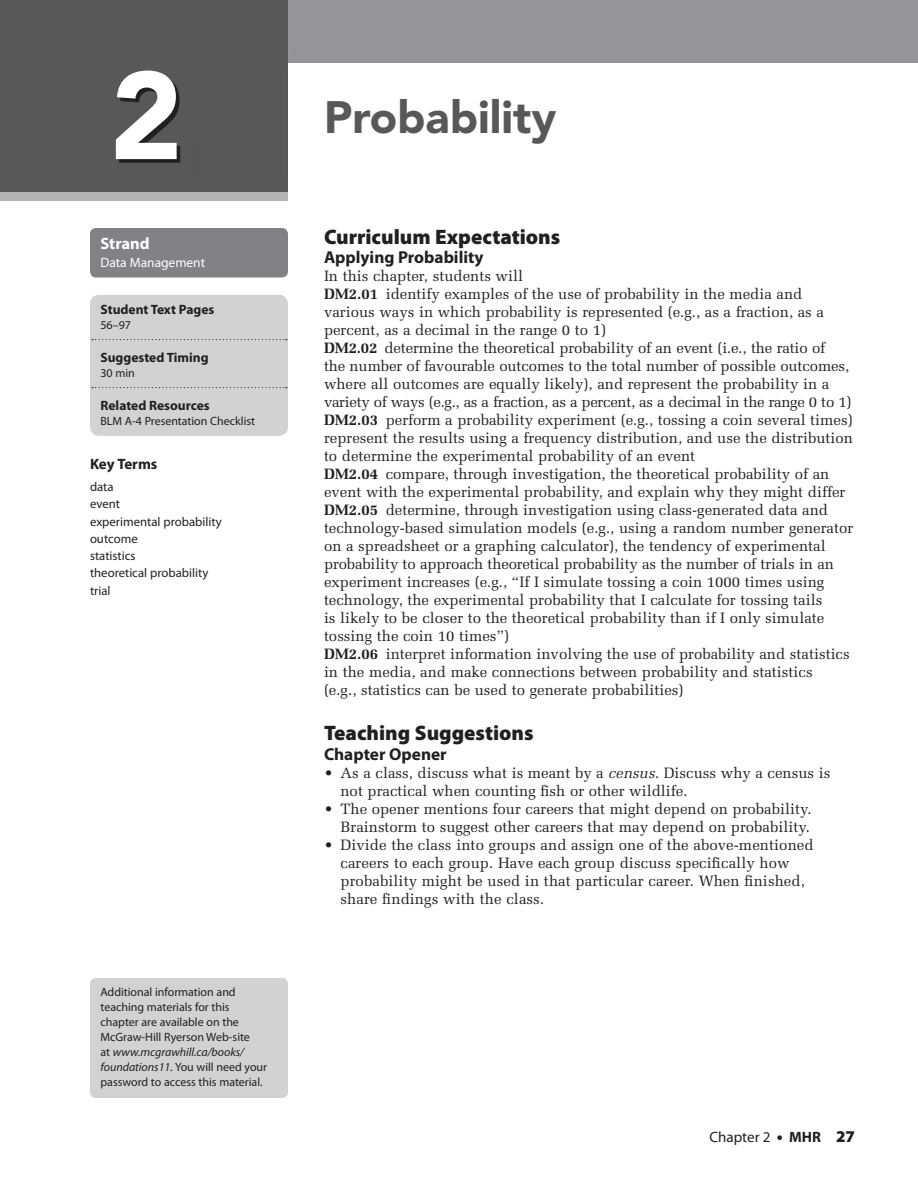
<style>
.page{position:relative;width:918px;height:1188px;background:#fff}
.page>*{position:absolute;margin:0;border:0;box-sizing:border-box;transform-origin:0 0}
.t1{font:900 123px "Avenir";color:#fff}
.t2{font:900 45px "Avenir";color:#57585a}
.t3{font:900 21px "Myriad Pro";color:#231f20}
.t4{font:700 17.25px "Myriad Pro";color:#231f20}
.t5{font:700 16.5px "Myriad Pro";color:#fff}
.t6{font:15px/18px "Melior";color:#231f20}
.t7{font:15px "Myriad";color:#231f20}
.t8{font:700 15px "Myriad Pro";letter-spacing:-.005em;color:#231f20}
.t9{font:700 13.5px "Myriad Pro";color:#231f20}
.t10{font:13.5px "Myriad Pro";letter-spacing:-.005em;color:#fff}
.t11{font:12.75px/17.2px "Myriad Pro";color:#231f20}
.t12{font:12px/15px "Myriad Pro";letter-spacing:-.005em;color:#231f20}
.s1{font-style:italic}
.s2{font-weight:700}
.s3{font-family:"Myriad Pro";font-weight:900;font-size:16.5px}
</style>
<div class="page">
<div style="left:283px;top:0;width:635px;height:63px;background:#939598"></div>
<div style="left:0;top:0;width:288px;height:192px;background:#57585a"></div>
<div style="left:0;top:192px;width:288px;height:9px;background:#b2b3b7"></div>
<div style="left:90px;top:228px;width:198px;height:50px;background:#808285;border-radius:6px"></div>
<div style="left:90px;top:295px;width:198px;height:141px;background:#d1d2d4;border-radius:9px"></div>
<svg style="left:92px;top:339px;width:195px;height:1px"></svg>
<svg style="left:92px;top:387px;width:195px;height:1px"></svg>
<img style="left:119px;top:73px;width:62px;height:90px">
<div style="left:90px;top:978px;width:198px;height:120px;background:#d1d2d4;border-radius:6px"></div>
<h1 class="t1" style="left:110px;top:42px;width:74px">2</h1>
<p class="t5" style="left:100px;top:233px;width:51px">Strand</p>
<p class="t10" style="left:100px;top:255px;width:106px">Data Management</p>
<p class="t9" style="left:100px;top:301px;width:115px">Student Text Pages</p>
<p class="t12" style="left:100px;top:317px;width:32px">56–97</p>
<p class="t9" style="left:100px;top:349px;width:110px">Suggested Timing</p>
<p class="t12" style="left:100px;top:365px;width:36px">30 min</p>
<p class="t9" style="left:100px;top:397px;width:111px">Related Resources</p>
<p class="t12" style="left:100px;top:413px;width:156px">BLM A-4 Presentation Checklist</p>
<p class="t8" style="left:90px;top:454px;width:69px">Key Terms</p>
<p class="t11" style="left:90px;top:478px;width:133px">data<br>event<br>experimental probability outcome<br>statistics<br>theoretical probability trial</p>
<p class="t12" style="left:100px;top:984px;width:168px">Additional information and teaching materials for this chapter are available on the<br>McGraw-Hill Ryerson Web-site<br>at <span class="s1">www.mcgrawhill.ca/books/ foundations11.</span> You will need your password to access this material.</p>
<h2 class="t2" style="left:324px;top:90px;width:234px">Probability</h2>
<h3 class="t3" style="left:324px;top:223px;width:238px">Curriculum Expectations</h3>
<p class="t4" style="left:324px;top:246px;width:161px">Applying Probability</p>
<p class="t6" style="left:324px;top:267px;width:531px">In this chapter, students will<br><span class="s2">DM2.01</span> identify examples of the use of probability in the media and various ways in which probability is represented (e.g., as a fraction, as a percent, as a decimal in the range 0 to 1)<br><span class="s2">DM2.02</span> determine the theoretical probability of an event (i.e., the ratio of<br>the number of favourable outcomes to the total number of possible outcomes, where all outcomes are equally likely), and represent the probability in a variety of ways (e.g., as a fraction, as a percent, as a decimal in the range 0 to 1)<br><span class="s2">DM2.03</span> perform a probability experiment (e.g., tossing a coin several times) represent the results using a frequency distribution, and use the distribution to determine the experimental probability of an event<br><span class="s2">DM2.04</span> compare, through investigation, the theoretical probability of an event with the experimental probability, and explain why they might differ <span class="s2">DM2.05</span> determine, through investigation using class-generated data and technology-based simulation models (e.g., using a random number generator on a spreadsheet or a graphing calculator), the tendency of experimental probability to approach theoretical probability as the number of trials in an experiment increases (e.g., “If I simulate tossing a coin 1000 times using technology, the experimental probability that I calculate for tossing tails<br>is likely to be closer to the theoretical probability than if I only simulate tossing the coin 10 times”)<br><span class="s2">DM2.06</span> interpret information involving the use of probability and statistics in the media, and make connections between probability and statistics<br>(e.g., statistics can be used to generate probabilities)</p>
<h3 class="t3" style="left:324px;top:719px;width:211px">Teaching Suggestions</h3>
<p class="t4" style="left:324px;top:743px;width:124px">Chapter Opener</p>
<p class="t6" style="left:340px;top:763px;width:491px;text-indent:-16px">• As a class, discuss what is meant by a <span class="s1">census</span>. Discuss why a census is not practical when counting fish or other wildlife.</p>
<p class="t6" style="left:324px;top:799px;width:489px;text-align:right">• The opener mentions four careers that might depend on probability.<br>Brainstorm to suggest other careers that may depend on probability.</p>
<p class="t6" style="left:340px;top:835px;width:475px;text-indent:-16px">• Divide the class into groups and assign one of the above-mentioned careers to each group. Have each group discuss specifically how probability might be used in that particular career. When finished, share findings with the class.</p>
<p class="t7" style="left:710px;top:1129px;width:147px">Chapter 2 <span class="s3">•</span> <span class="s2">MHR</span> <span class="s3">27</span></p>
</div>
